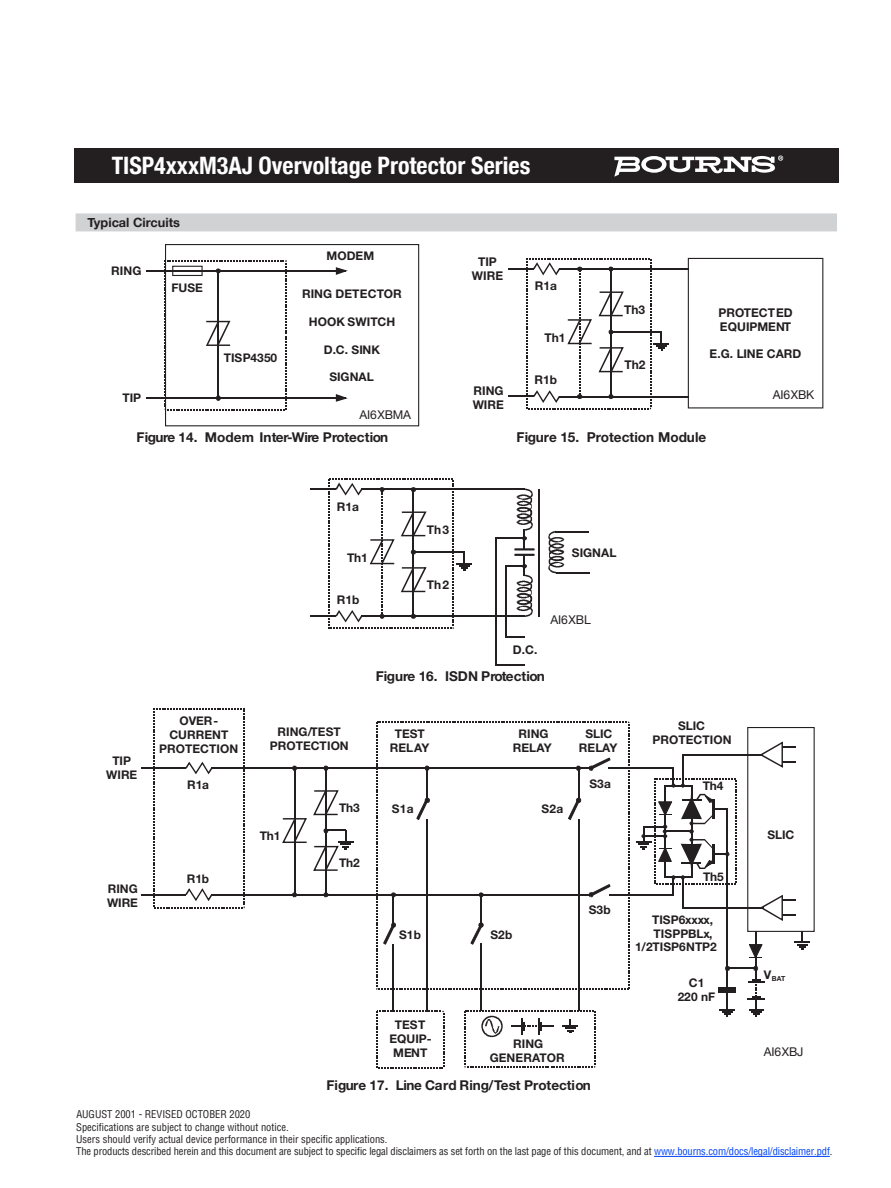
<style>
.page{position:relative;width:891px;height:1188px;background:#fff}
.page>*{position:absolute;margin:0;border:0;box-sizing:border-box;transform-origin:0 0}
.t1{font:700 condensed 24px "Helvetica Neue";color:#fff}
.t2{font:700 13.65px "Helvetica Neue";color:#231f20}
.t3{font:700 13.5px "Helvetica Neue";color:#231f20}
.t4{font:700 12.75px "Helvetica Neue";color:#231f20}
.t5{font:12.3px "Helvetica Neue";letter-spacing:-.01em;color:#231f20}
.t6{font:12.15px "Helvetica Neue";letter-spacing:-.01em;color:#231f20}
.t7{font:700 12px/13.8px "Helvetica Neue";color:#231f20;text-align:center}
.t8{font:condensed 10.5px/13.4px "Helvetica";letter-spacing:-.01em;color:#231f20}
.t9{font:700 6.9px "Helvetica Neue";color:#231f20}
.s1{color:#0042f4}
</style>
<div class="page">
<hr style="left:654px;top:1156px;width:176px;height:1px;background:#0042f4">
<div style="left:74px;top:148px;width:765px;height:35px;background:#231f20"></div>
<hr style="left:147px;top:397px;width:62px;height:2px;background:#231f20">
<hr style="left:147px;top:270px;width:54px;height:2px;background:#231f20">
<svg style="left:165px;top:244px;width:254px;height:182px"></svg>
<svg style="left:165px;top:260px;width:122px;height:150px"></svg>
<svg style="left:688px;top:258px;width:135px;height:150px"></svg>
<hr style="left:559px;top:268px;width:130px;height:2px;background:#231f20">
<hr style="left:559px;top:396px;width:130px;height:2px;background:#231f20">
<svg style="left:508px;top:258px;width:161px;height:152px"></svg>
<hr style="left:362px;top:489px;width:163px;height:1px;background:#231f20">
<hr style="left:362px;top:616px;width:163px;height:1px;background:#231f20">
<hr style="left:310px;top:615px;width:26px;height:2px;background:#231f20">
<svg style="left:311px;top:479px;width:161px;height:150px"></svg>
<hr style="left:495px;top:537px;width:30px;height:2px;background:#231f20">
<hr style="left:538px;top:489px;width:1px;height:127px;background:#231f20">
<svg style="left:506px;top:489px;width:29px;height:128px"></svg>
<hr style="left:556px;top:572px;width:33px;height:1px;background:#231f20">
<svg style="left:548px;top:531px;width:16px;height:42px"></svg>
<hr style="left:555px;top:531px;width:34px;height:2px;background:#231f20">
<hr style="left:495px;top:537px;width:1px;height:128px;background:#231f20">
<hr style="left:505px;top:566px;width:2px;height:71px;background:#231f20">
<hr style="left:495px;top:664px;width:30px;height:1px;background:#231f20">
<svg style="left:507px;top:636px;width:18px;height:1px"></svg>
<hr style="left:682px;top:754px;width:81px;height:2px;background:#231f20">
<hr style="left:211px;top:767px;width:380px;height:2px;background:#231f20">
<hr style="left:682px;top:907px;width:81px;height:1px;background:#231f20">
<hr style="left:211px;top:894px;width:380px;height:1px;background:#231f20">
<hr style="left:480px;top:944px;width:2px;height:67px;background:#231f20">
<hr style="left:578px;top:819px;width:1px;height:192px;background:#231f20">
<hr style="left:393px;top:944px;width:1px;height:67px;background:#231f20">
<hr style="left:427px;top:819px;width:1px;height:192px;background:#231f20">
<svg style="left:376px;top:722px;width:254px;height:268px"></svg>
<svg style="left:464px;top:1011px;width:132px;height:57px"></svg>
<svg style="left:376px;top:1011px;width:68px;height:58px"></svg>
<hr style="left:141px;top:894px;width:45px;height:1px;background:#231f20">
<hr style="left:325px;top:768px;width:1px;height:127px;background:#231f20">
<svg style="left:153px;top:708px;width:92px;height:200px"></svg>
<hr style="left:141px;top:767px;width:45px;height:2px;background:#231f20">
<hr style="left:727px;top:809px;width:1px;height:180px;background:#231f20">
<hr style="left:682px;top:754px;width:2px;height:31px;background:#231f20">
<hr style="left:682px;top:878px;width:2px;height:29px;background:#231f20">
<svg style="left:636px;top:769px;width:100px;height:126px"></svg>
<hr style="left:610px;top:894px;width:64px;height:1px;background:#231f20">
<hr style="left:609px;top:767px;width:65px;height:2px;background:#231f20">
<svg style="left:282px;top:818px;width:25px;height:25px"></svg>
<svg style="left:313px;top:790px;width:26px;height:25px"></svg>
<svg style="left:313px;top:829px;width:41px;height:42px"></svg>
<hr style="left:755px;top:931px;width:2px;height:49px;background:#231f20">
<svg style="left:748px;top:979px;width:17px;height:38px"></svg>
<svg style="left:719px;top:988px;width:17px;height:29px"></svg>
<svg style="left:725px;top:966px;width:33px;height:5px"></svg>
<hr style="left:294px;top:768px;width:1px;height:127px;background:#231f20">
<svg style="left:292px;top:766px;width:5px;height:5px"></svg>
<svg style="left:292px;top:893px;width:5px;height:4px"></svg>
<svg style="left:747px;top:727px;width:68px;height:231px"></svg>
<svg style="left:614px;top:156px;width:169px;height:21px"></svg>
<div style="left:76px;top:213px;width:761px;height:18px;background:#d1d2d4"></div>
<h1 class="t1" style="left:112px;top:146px;width:420px">TISP4xxxM3AJ Overvoltage Protector Series</h1>
<p class="t4" style="left:88px;top:212px;width:94px">Typical Circuits</p>
<p class="t7" style="left:111px;top:264px;width:32px">RING</p>
<p class="t7" style="left:172px;top:281px;width:33px">FUSE</p>
<p class="t7" style="left:122px;top:391px;width:20px">TIP</p>
<p class="t7" style="left:224px;top:351px;width:55px">TISP4350</p>
<p class="t7" style="left:326px;top:249px;width:49px">MODEM</p>
<p class="t7" style="left:302px;top:287px;width:101px">RING DETECTOR</p>
<p class="t7" style="left:309px;top:315px;width:88px">HOOK SWITCH</p>
<p class="t7" style="left:324px;top:343px;width:58px">D.C. SINK</p>
<p class="t7" style="left:329px;top:371px;width:46px">SIGNAL</p>
<p class="t6" style="left:359px;top:406px;width:53px">AI6XBMA</p>
<p class="t3" style="left:136px;top:426px;width:253px">Figure 14. Modem Inter-Wire Protection</p>
<p class="t7" style="left:337px;top:500px;width:24px">R1a</p>
<p class="t7" style="left:347px;top:551px;width:22px">Th1</p>
<p class="t7" style="left:337px;top:593px;width:24px">R1b</p>
<p class="t7" style="left:427px;top:523px;width:24px">Th3</p>
<p class="t7" style="left:427px;top:578px;width:24px">Th2</p>
<p class="t7" style="left:472px;top:255px;width:33px">TIP<br>WIRE</p>
<p class="t7" style="left:473px;top:384px;width:33px;text-align:left">RING<br>WIRE</p>
<p class="t7" style="left:535px;top:280px;width:24px">R1a</p>
<p class="t7" style="left:545px;top:331px;width:22px">Th1</p>
<p class="t7" style="left:535px;top:374px;width:24px">R1b</p>
<p class="t7" style="left:624px;top:303px;width:22px">Th3</p>
<p class="t7" style="left:625px;top:358px;width:22px">Th2</p>
<p class="t7" style="left:719px;top:306px;width:76px;text-align:left">PROTECTED<br>EQUIPMENT</p>
<p class="t7" style="left:710px;top:348px;width:93px">E.G. LINE CARD</p>
<p class="t5" style="left:773px;top:386px;width:43px">AI6XBK</p>
<p class="t2" style="left:516px;top:426px;width:191px">Figure 15. Protection Module</p>
<p class="t7" style="left:572px;top:546px;width:46px">SIGNAL</p>
<p class="t7" style="left:513px;top:644px;width:26px">D.C.</p>
<p class="t6" style="left:551px;top:611px;width:42px">AI6XBL</p>
<p class="t7" style="left:106px;top:754px;width:33px">TIP<br>WIRE</p>
<p class="t7" style="left:107px;top:882px;width:33px;text-align:left">RING<br>WIRE</p>
<p class="t2" style="left:376px;top:665px;width:171px">Figure 16. ISDN Protection</p>
<p class="t7" style="left:159px;top:714px;width:80px">OVER-<br>CURRENT<br>PROTECTION</p>
<p class="t7" style="left:270px;top:725px;width:80px">RING/TEST<br>PROTECTION</p>
<p class="t7" style="left:390px;top:727px;width:41px">TEST<br>RELAY</p>
<p class="t7" style="left:513px;top:727px;width:41px">RING<br>RELAY</p>
<p class="t7" style="left:579px;top:727px;width:40px">SLIC<br>RELAY</p>
<p class="t7" style="left:653px;top:719px;width:80px">SLIC<br>PROTECTION</p>
<p class="t7" style="left:187px;top:778px;width:23px">R1a</p>
<p class="t7" style="left:589px;top:777px;width:23px">S3a</p>
<p class="t7" style="left:703px;top:779px;width:22px">Th4</p>
<p class="t7" style="left:339px;top:801px;width:22px">Th3</p>
<p class="t7" style="left:392px;top:802px;width:23px">S1a</p>
<p class="t7" style="left:542px;top:802px;width:23px">S2a</p>
<p class="t7" style="left:260px;top:830px;width:22px">Th1</p>
<p class="t7" style="left:339px;top:856px;width:22px">Th2</p>
<p class="t7" style="left:187px;top:872px;width:24px">R1b</p>
<p class="t7" style="left:703px;top:870px;width:22px">Th5</p>
<p class="t7" style="left:399px;top:928px;width:24px">S1b</p>
<p class="t7" style="left:490px;top:928px;width:24px">S2b</p>
<p class="t7" style="left:589px;top:903px;width:24px">S3b</p>
<p class="t7" style="left:652px;top:913px;width:62px">TISP6xxxx,</p>
<p class="t7" style="left:654px;top:927px;width:60px">TISPPBLx,</p>
<p class="t7" style="left:635px;top:941px;width:83px">1/2TISP6NTP2</p>
<p class="t7" style="left:678px;top:976px;width:39px">C1<br>220 nF</p>
<p class="t7" style="left:389px;top:1018px;width:44px">TEST<br>EQUIP-<br>MENT</p>
<p class="t7" style="left:490px;top:1037px;width:77px">RING<br>GENERATOR</p>
<p class="t3" style="left:326px;top:1075px;width:266px">Figure 17. Line Card Ring/Test Protection</p>
<p class="t7" style="left:767px;top:828px;width:28px">SLIC</p>
<p class="t9" style="left:764px;top:974px;width:23px"><sup>V</sup>BAT</p>
<p class="t6" style="left:764px;top:1043px;width:41px">AI6XBJ</p>
<p class="t8" style="left:76px;top:1107px;width:214px">AUGUST 2001 - REVISED OCTOBER 2020<br>Specifications are subject to change without notice.</p>
<p class="t8" style="left:76px;top:1133px;width:758px;line-height:12px">Users should verify actual device performance in their specific applications.<br>The products described herein and this document are subject to specific legal disclaimers as set forth on the last page of this document, and at <span class="s1">www.bourns.com/docs/legal/disclaimer.pdf</span>.</p>
</div>
